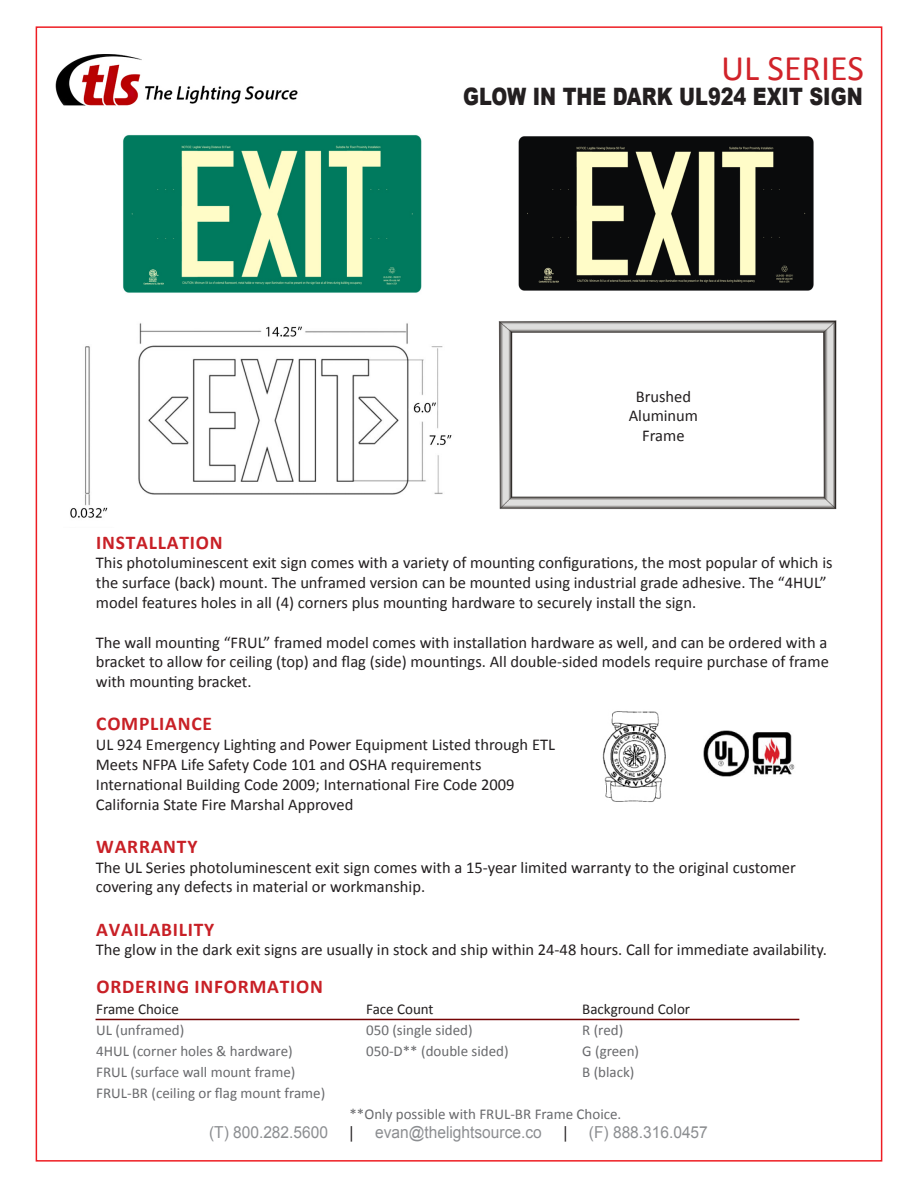
<style>
.page{position:relative;width:918px;height:1188px;background:#fff}
.page>*{position:absolute;margin:0;border:0;box-sizing:border-box;transform-origin:0 0}
.Series{font:36px "Calibri";color:#d1232a}
.Description{font:900 24px "Arial";color:#231f20;scale:.8 1}
.Paragrah_Header{font:700 19.5px "Calibri";letter-spacing:.04em;color:#c82026}
.t1{font:16.5px/19.8px "Calibri";color:#231f20}
.t2{font:16.5px "Arial";color:#8c8e91;scale:.94 1}
.t3{font:16.5px "Arial";color:#231f20;scale:.94 1}
.Order_Info{font:15px "Calibri";color:#696a6d}
.Order_Info-2{font:15px "Calibri";color:#231f20}
</style>
<div class="page">
<img style="left:55px;top:54px;width:243px;height:52px">
<hr style="left:96px;top:1019px;width:703px;height:1px;background:#760405">
<img style="left:518px;top:136px;width:296px;height:155px">
<img style="left:123px;top:135px;width:299px;height:158px">
<img style="left:498px;top:320px;width:339px;height:190px">
<img style="left:602px;top:711px;width:64px;height:91px">
<div style="left:561px;top:369px;width:205px;height:92px;background:#fff"></div>
<img style="left:703px;top:731px;width:92px;height:46px">
<img style="left:70px;top:323px;width:382px;height:195px">
<p class="Series" style="left:721px;top:46px;width:144px">UL SERIES</p>
<p class="Description" style="left:463px;top:79px;width:501px">GLOW IN THE DARK UL924 EXIT SIGN</p>
<p class="t1" style="left:636px;top:385px;width:57px">Brushed</p>
<p class="t1" style="left:629px;top:405px;width:71px">Aluminum</p>
<p class="t1" style="left:642px;top:425px;width:44px">Frame</p>
<p class="Paragrah_Header" style="left:96px;top:530px;width:128px">INSTALLATION</p>
<p class="t1" style="left:96px;top:552px;width:738px">This photoluminescent exit sign comes with a variety of mounting configurations, the most popular of which is the surface (back) mount. The unframed version can be mounted using industrial grade adhesive. The “4HUL” model features holes in all (4) corners plus mounting hardware to securely install the sign.</p>
<p class="t1" style="left:96px;top:631px;width:735px;text-align:justify">The wall mounting “FRUL” framed model comes with installation hardware as well, and can be ordered with a bracket to allow for ceiling (top) and flag (side) mountings. All double-sided models require purchase of frame with mounting bracket.</p>
<p class="Paragrah_Header" style="left:96px;top:712px;width:117px">COMPLIANCE</p>
<p class="t1" style="left:96px;top:734px;width:461px">UL 924 Emergency Lighting and Power Equipment Listed through ETL</p>
<p class="t1" style="left:96px;top:754px;width:387px">Meets NFPA Life Safety Code 101 and OSHA requirements</p>
<p class="t1" style="left:96px;top:774px;width:420px">International Building Code 2009; International Fire Code 2009</p>
<p class="t1" style="left:96px;top:793px;width:259px">California State Fire Marshal Approved</p>
<p class="Paragrah_Header" style="left:96px;top:834px;width:103px">WARRANTY</p>
<p class="t1" style="left:96px;top:856px;width:702px">The UL Series photoluminescent exit sign comes with a 15-year limited warranty to the original customer covering any defects in material or workmanship.</p>
<p class="Paragrah_Header" style="left:96px;top:917px;width:120px">AVAILABILITY</p>
<p class="t1" style="left:96px;top:939px;width:733px">The glow in the dark exit signs are usually in stock and ship within 24-48 hours. Call for immediate availability.</p>
<p class="Paragrah_Header" style="left:97px;top:975px;width:228px">ORDERING INFORMATION</p>
<p class="Order_Info-2" style="left:96px;top:1000px;width:84px">Frame Choice</p>
<p class="Order_Info-2" style="left:366px;top:1000px;width:69px">Face Count</p>
<p class="Order_Info-2" style="left:582px;top:1000px;width:109px">Background Color</p>
<p class="Order_Info" style="left:96px;top:1021px;width:90px">UL (unframed)</p>
<p class="Order_Info" style="left:366px;top:1021px;width:108px">050 (single sided)</p>
<p class="Order_Info" style="left:582px;top:1021px;width:43px">R (red)</p>
<p class="Order_Info" style="left:96px;top:1042px;width:198px">4HUL (corner holes &amp; hardware)</p>
<p class="Order_Info" style="left:366px;top:1042px;width:144px">050-D** (double sided)</p>
<p class="Order_Info" style="left:582px;top:1042px;width:58px">G (green)</p>
<p class="Order_Info" style="left:96px;top:1063px;width:201px">FRUL (surface wall mount frame)</p>
<p class="Order_Info" style="left:582px;top:1063px;width:54px">B (black)</p>
<p class="Order_Info" style="left:96px;top:1084px;width:230px">FRUL-BR (ceiling or flag mount frame)</p>
<p class="Order_Info" style="left:350px;top:1105px;width:273px">**Only possible with FRUL-BR Frame Choice.</p>
<p class="t2" style="left:209px;top:1121px;width:128px">(T) 800.282.5600</p>
<p class="t3" style="left:350px;top:1121px;width:6px">|</p>
<p class="t2" style="left:375px;top:1121px;width:179px">evan@thelightsource.co</p>
<p class="t3" style="left:563px;top:1121px;width:6px">|</p>
<p class="t2" style="left:589px;top:1121px;width:128px">(F) 888.316.0457</p>
</div>
